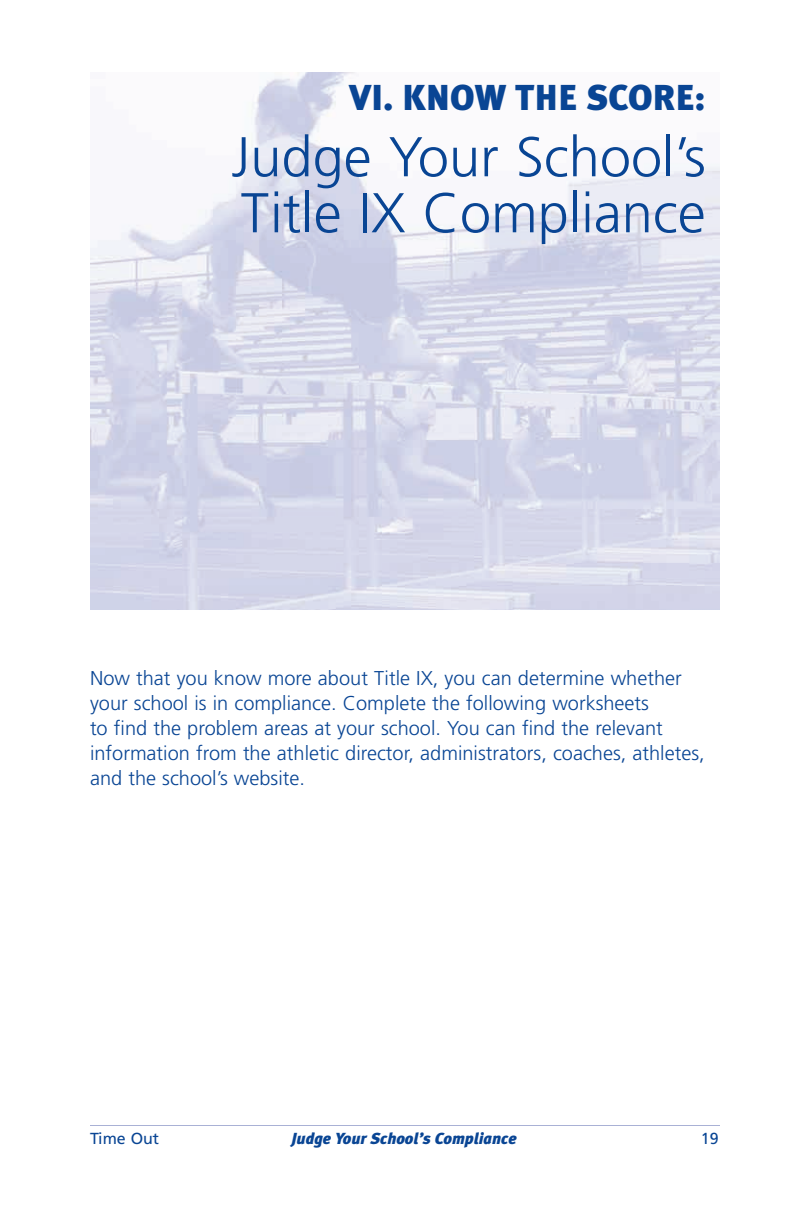
<style>
.page{position:relative;width:792px;height:1224px;background:#fff}
.page>*{position:absolute;margin:0;border:0;box-sizing:border-box;transform-origin:0 0}
.t1{font:300 56px/56px "Frutiger";color:#094594}
.t2{font:900 36px "Meta Plus";color:#094594}
.t3{font:300 20px/25px "Frutiger";color:#094594}
.t4{font:italic 900 16px "Meta Plus";color:#094594}
.t5{font:16px "Frutiger";color:#094594}
</style>
<div class="page">
<img style="left:90px;top:72px;width:630px;height:537px">
<hr style="left:90px;top:1125px;width:630px;height:1px;background:#a9b1d5">
<h2 class="t2" style="left:350px;top:77px;width:358px">VI. KNOW THE SCORE:</h2>
<h1 class="t1" style="left:232px;top:133px;width:476px">Judge Your School’s<br>Title IX Compliance</h1>
<p class="t3" style="left:90px;top:668px;width:616px">Now that you know more about Title IX, you can determine whether your school is in compliance. Complete the following worksheets<br>to find the problem areas at your school. You can find the relevant information from the athletic director, administrators, coaches, athletes, and the school’s website.</p>
<p class="t5" style="left:90px;top:1132px;width:71px">Time Out</p>
<p class="t4" style="left:291px;top:1129px;width:227px">Judge Your School’s Compliance</p>
<p class="t5" style="left:701px;top:1132px;width:19px">19</p>
</div>
